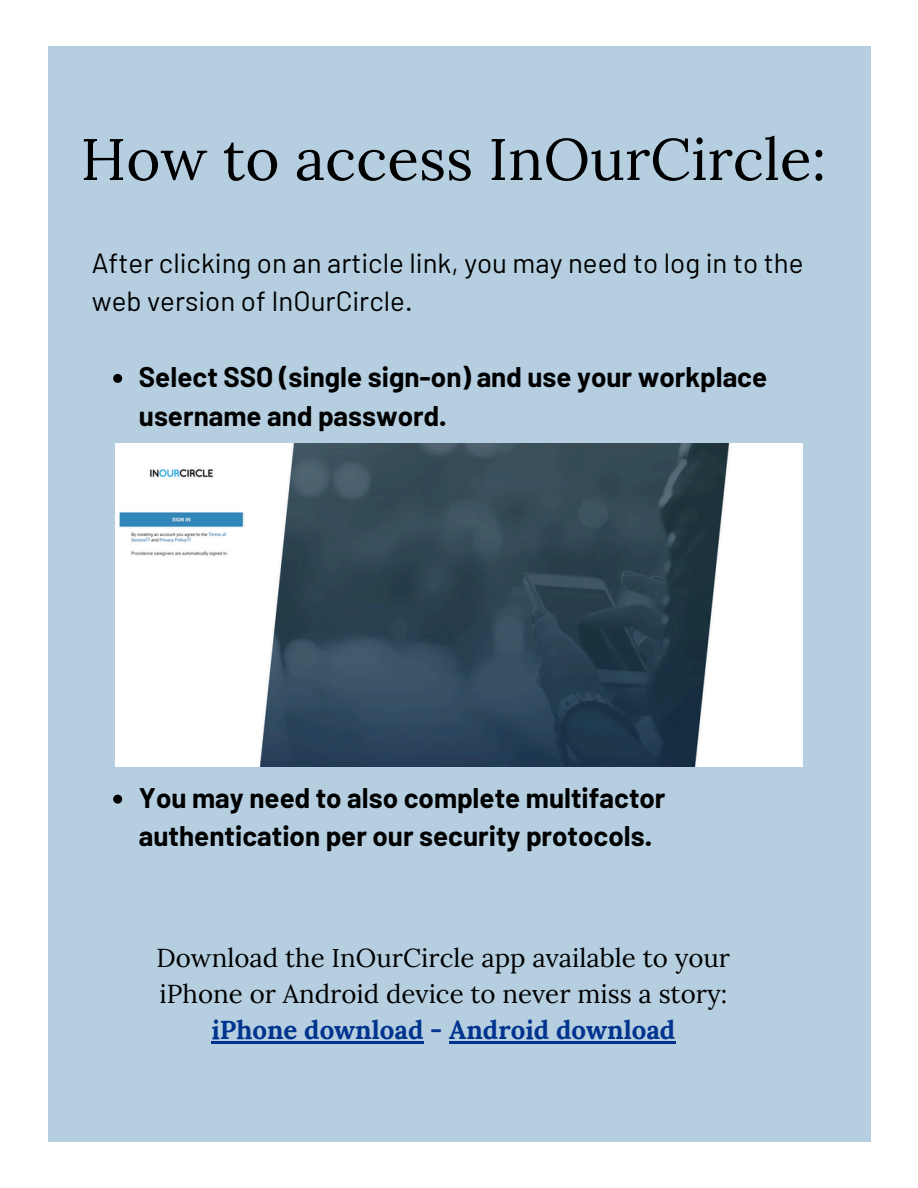
<style>
.page{position:relative;width:918px;height:1188px;background:#fff}
.page>*{position:absolute;margin:0;border:0;box-sizing:border-box;transform-origin:0 0}
.t1{font:58.5px "Lora";color:#000}
.t2{font:700 27.75px/38.2px "Barlow";color:#000}
.t3{font:27.75px/38.2px "Barlow";color:#000}
.t4{font:25.8px/36px "Lora";color:#000}
.t5{font:700 25.8px "Lora";color:#00338e}
</style>
<div class="page">
<div style="left:48px;top:46px;width:822px;height:1096px;background:#b5cfe1"></div>
<svg style="left:113px;top:374px;width:9px;height:9px"></svg>
<svg style="left:113px;top:795px;width:9px;height:9px"></svg>
<img style="left:115px;top:443px;width:687px;height:323px">
<hr style="left:211px;top:1042px;width:212px;height:2px;background:#00338e">
<hr style="left:449px;top:1042px;width:226px;height:2px;background:#00338e">
<p class="t1" style="left:81px;top:121px;width:747px">How to access InOurCircle:</p>
<h1 class="t3" style="left:92px;top:242px;width:713px">After clicking on an article link, you may need to log in to the web version of InOurCircle.</h1>
<p class="t2" style="left:139px;top:357px;width:630px">Select SSO (single sign-on) and use your workplace username and password.</p>
<p class="t2" style="left:139px;top:778px;width:528px">You may need to also complete multifactor authentication per our security protocols.</p>
<p class="t4" style="left:157px;top:940px;width:575px">Download the InOurCircle app available to your iPhone or Android device to never miss a story:</p>
<p class="t5" style="left:211px;top:1013px;width:466px">iPhone download - Android download</p>
</div>
